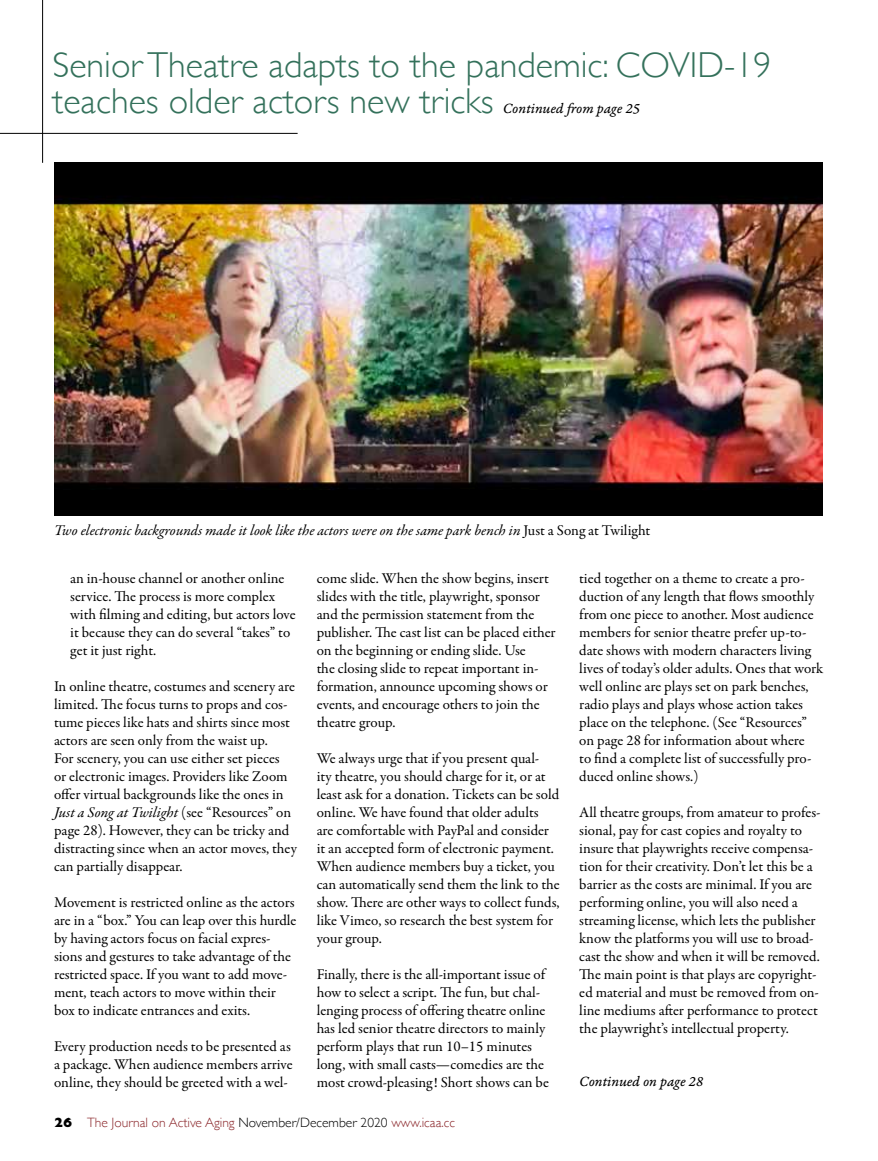
<style>
.page{position:relative;width:878px;height:1161px;background:#fff}
.page>*{position:absolute;margin:0;border:0;box-sizing:border-box;transform-origin:0 0}
.t1{font:300 36px/36px "Gill Sans";color:#34715b}
.t2{font:15px/18px "Garamond Premr Pro";color:#000}
.t3{font:italic 15px "Garamond Premr Pro";letter-spacing:-.005em;color:#000}
.t4{font:15px "Garamond Premr Pro It Capt";letter-spacing:-.005em;color:#000}
.t5{font:300 13.5px "Gill Sans";color:#8a2529}
.s1{font-style:normal}
.s2{font-style:italic}
.s3{font-weight:800;color:#000}
.s4{color:#000}
</style>
<div class="page">
<hr style="left:0;top:133px;width:297px;height:1px;background:#000">
<hr style="left:42px;top:0;width:1px;height:163px;background:#000">
<img style="left:54px;top:163px;width:768px;height:353px">
<h1 class="t1" style="left:52px;top:45px;width:720px">Senior Theatre adapts to the pandemic: COVID-19 teaches older actors new tricks</h1>
<p class="t4" style="left:503px;top:99px;width:138px">Continued from page 25</p>
<p class="t3" style="left:54px;top:521px;width:598px">Two electronic backgrounds made it look like the actors were on the same park bench in <span class="s1">Just a Song at Twilight</span></p>
<p class="t2" style="left:70px;top:569px;width:227px">an in-house channel or another online service. The process is more complex with filming and editing, but actors love it because they can do several “takes” to get it just right.</p>
<p class="t2" style="left:54px;top:677px;width:244px">In online theatre, costumes and scenery are limited. The focus turns to props and cos&shy;tume pieces like hats and shirts since most actors are seen only from the waist up.<br>For scenery, you can use either set pieces<br>or electronic images. Providers like Zoom offer virtual backgrounds like the ones in <span class="s2">Just a Song at Twilight</span> (see “Resources” on page 28). However, they can be tricky and distracting since when an actor moves, they can partially disappear.</p>
<p class="t2" style="left:54px;top:893px;width:244px">Movement is restricted online as the actors are in a “box.” You can leap over this hurdle by having actors focus on facial expres&shy;sions and gestures to take advantage of the restricted space. If you want to add move&shy;ment, teach actors to move within their box to indicate entrances and exits.</p>
<p class="t2" style="left:54px;top:1037px;width:240px;text-align:justify">Every production needs to be presented as a package. When audience members arrive online, they should be greeted with a wel-</p>
<p class="t2" style="left:316px;top:569px;width:240px">come slide. When the show begins, insert slides with the title, playwright, sponsor and the permission statement from the publisher. The cast list can be placed either on the beginning or ending slide. Use<br>the closing slide to repeat important in&shy;formation, announce upcoming shows or events, and encourage others to join the theatre group.</p>
<p class="t2" style="left:316px;top:749px;width:244px">We always urge that if you present qual-<br>ity theatre, you should charge for it, or at least ask for a donation. Tickets can be sold online. We have found that older adults<br>are comfortable with PayPal and consider it an accepted form of electronic payment.<br>When audience members buy a ticket, you can automatically send them the link to the show. There are other ways to collect funds, like Vimeo, so research the best system for your group.</p>
<p class="t2" style="left:316px;top:965px;width:234px">Finally, there is the all-important issue of how to select a script. The fun, but chal&shy;lenging process of offering theatre online has led senior theatre directors to mainly perform plays that run 10–15 minutes long, with small casts—comedies are the most crowd-pleasing! Short shows can be</p>
<p class="t2" style="left:579px;top:569px;width:246px">tied together on a theme to create a pro&shy;duction of any length that flows smoothly from one piece to another. Most audience members for senior theatre prefer up-to&shy;date shows with modern characters living lives of today’s older adults. Ones that work well online are plays set on park benches, radio plays and plays whose action takes place on the telephone. (See “Resources” on page 28 for information about where<br>to find a complete list of successfully pro&shy;duced online shows.)</p>
<p class="t2" style="left:579px;top:803px;width:243px">All theatre groups, from amateur to profes&shy;sional, pay for cast copies and royalty to insure that playwrights receive compensa&shy;tion for their creativity. Don’t let this be a barrier as the costs are minimal. If you are performing online, you will also need a streaming license, which lets the publisher know the platforms you will use to broad&shy;cast the show and when it will be removed.<br>The main point is that plays are copyright&shy;ed material and must be removed from on&shy;line mediums after performance to protect the playwright’s intellectual property.</p>
<p class="t4" style="left:579px;top:1073px;width:125px">Continued on page 28</p>
<p class="t5" style="left:54px;top:1111px;width:402px"><span class="s3">26</span> The Journal on Active Aging <span class="s4">November/December 2020</span> www.icaa.cc</p>
</div>
